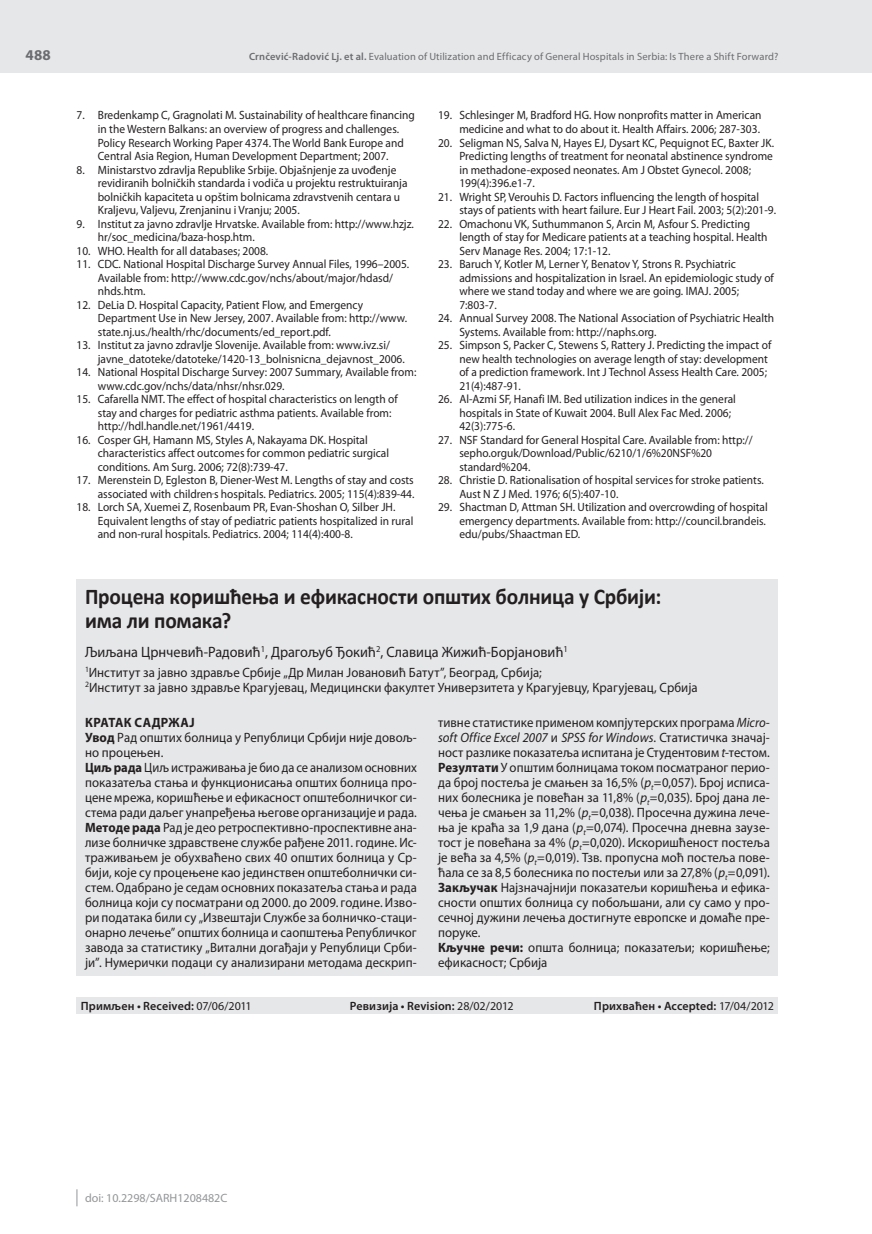
<style>
.page{position:relative;width:872px;height:1234px;background:#fff}
.page>*{position:absolute;margin:0;border:0;box-sizing:border-box;transform-origin:0 0}
.t1{font:700 22.5px/24px "Calibri";letter-spacing:-.01em;color:#231f20;scale:.95 1}
.t2{font:15px "Myriad Pro";color:#231f20;scale:.95 1}
.t3{font:700 15px "Myriad Pro";color:#6c6d70}
.t4{font:13.5px/15px "Myriad Pro";letter-spacing:.005em;color:#231f20;scale:.95 1}
.t5{font:12px/13.5px "Myriad Pro";color:#231f20;scale:.95 1}
.t6{font:600 12px "Myriad Pro";letter-spacing:.01em;color:#231f20}
.t7{font:12px "Myriad Pro";color:#939598}
.t8{font:10.5px "Myriad Pro";letter-spacing:.01em;color:#6c6d70}
.s1{font-weight:600}
.s2{font-weight:700}
.s3{font-style:italic}
.s4{font-weight:400}
</style>
<div class="page">
<div style="left:0;top:0;width:872px;height:72px;background:#e6e7e9"></div>
<svg style="left:77px;top:1189px;width:1px;height:16px"></svg>
<div style="left:77px;top:709px;width:701px;height:266px;background:#e6e7e9"></div>
<div style="left:77px;top:578px;width:701px;height:131px;background:#e6e7e9"></div>
<div style="left:77px;top:997px;width:701px;height:16px;background:#e6e7e9"></div>
<p class="t3" style="left:26px;top:45px;width:27px">488</p>
<p class="t8" style="left:249px;top:50px;width:531px"><span class="s1">Crnčević-Radović Lj. et al.</span> Evaluation of Utilization and Efficacy of General Hospitals in Serbia: Is There a Shift Forward?</p>
<p class="t5" style="left:98px;top:108px;width:335px;text-indent:-21px">7. Bredenkamp C, Gragnolati M. Sustainability of healthcare financing in the Western Balkans: an overview of progress and challenges.<br>Policy Research Working Paper 4374. The World Bank Europe and Central Asia Region, Human Development Department; 2007.</p>
<p class="t5" style="left:98px;top:162px;width:327px;text-indent:-21px">8. Ministarstvo zdravlja Republike Srbije. Objašnjenje za uvođenje revidiranih bolničkih standarda i vodiča u projektu restruktuiranja bolničkih kapaciteta u opštim bolnicama zdravstvenih centara u Kraljevu, Valjevu, Zrenjaninu i Vranju; 2005.</p>
<p class="t5" style="left:98px;top:216px;width:334px;text-indent:-21px">9. Institut za javno zdravlje Hrvatske. Available from: http://www.hzjz. hr/soc_medicina/baza-hosp.htm.</p>
<p class="t5" style="left:77px;top:243px;width:203px">10. WHO. Health for all databases; 2008.</p>
<p class="t5" style="left:98px;top:257px;width:329px;text-indent:-21px">11. CDC. National Hospital Discharge Survey Annual Files, 1996–2005.<br>Available from: http://www.cdc.gov/nchs/about/major/hdasd/ nhds.htm.</p>
<p class="t5" style="left:98px;top:297px;width:327px;text-indent:-21px">12. DeLia D. Hospital Capacity, Patient Flow, and Emergency<br>Department Use in New Jersey, 2007. Available from: http://www. state.nj.us./health/rhc/documents/ed_report.pdf.</p>
<p class="t5" style="left:98px;top:338px;width:324px;text-indent:-21px">13. Institut za javno zdravlje Slovenije. Available from: www.ivz.si/ javne_datoteke/datoteke/1420-13_bolnisnicna_dejavnost_2006.</p>
<p class="t5" style="left:98px;top:365px;width:337px;text-indent:-21px">14. National Hospital Discharge Survey: 2007 Summary, Available from: www.cdc.gov/nchs/data/nhsr/nhsr.029.</p>
<p class="t5" style="left:98px;top:392px;width:317px;text-indent:-21px">15. Cafarella NMT. The effect of hospital characteristics on length of stay and charges for pediatric asthma patients. Available from: http://hdl.handle.net/1961/4419.</p>
<p class="t5" style="left:98px;top:432px;width:308px;text-indent:-21px">16. Cosper GH, Hamann MS, Styles A, Nakayama DK. Hospital characteristics affect outcomes for common pediatric surgical conditions. Am Surg. 2006; 72(8):739-47.</p>
<p class="t5" style="left:77px;top:473px;width:357px;text-align:right">17. Merenstein D, Egleston B, Diener-West M. Lengths of stay and costs associated with children<sup>,</sup>s hospitals. Pediatrics. 2005; 115(4):839-44.</p>
<p class="t5" style="left:98px;top:500px;width:334px;text-indent:-21px">18. Lorch SA, Xuemei Z, Rosenbaum PR, Evan-Shoshan O, Silber JH.<br>Equivalent lengths of stay of pediatric patients hospitalized in rural and non-rural hospitals. Pediatrics. 2004; 114(4):400-8.</p>
<p class="t5" style="left:438px;top:108px;width:342px;text-align:right">19. Schlesinger M, Bradford HG. How nonprofits matter in American medicine and what to do about it. Health Affairs. 2006; 287-303.</p>
<p class="t5" style="left:459px;top:135px;width:333px;text-indent:-21px">20. Seligman NS, Salva N, Hayes EJ, Dysart KC, Pequignot EC, Baxter JK.<br>Predicting lengths of treatment for neonatal abstinence syndrome in methadone-exposed neonates. Am J Obstet Gynecol. 2008; 199(4):396.e1-7.</p>
<p class="t5" style="left:459px;top:189px;width:335px;text-indent:-21px">21. Wright SP, Verouhis D. Factors influencing the length of hospital stays of patients with heart failure. Eur J Heart Fail. 2003; 5(2):201-9.</p>
<p class="t5" style="left:459px;top:216px;width:326px;text-indent:-21px">22. Omachonu VK, Suthummanon S, Arcin M, Asfour S. Predicting length of stay for Medicare patients at a teaching hospital. Health<br>Serv Manage Res. 2004; 17:1-12.</p>
<p class="t5" style="left:459px;top:257px;width:333px;text-indent:-21px">23. Baruch Y, Kotler M, Lerner Y, Benatov Y, Strons R. Psychiatric admissions and hospitalization in Israel. An epidemiologic study of where we stand today and where we are going. IMAJ. 2005; 7:803-7.</p>
<p class="t5" style="left:459px;top:311px;width:333px;text-indent:-21px">24. Annual Survey 2008. The National Association of Psychiatric Health<br>Systems. Available from: http://naphs.org.</p>
<p class="t5" style="left:459px;top:338px;width:330px;text-indent:-21px">25. Simpson S, Packer C, Stewens S, Rattery J. Predicting the impact of new health technologies on average length of stay: development of a prediction framework. Int J Technol Assess Health Care. 2005; 21(4):487-91.</p>
<p class="t5" style="left:459px;top:392px;width:292px;text-indent:-21px">26. Al-Azmi SF, Hanafi IM. Bed utilization indices in the general hospitals in State of Kuwait 2004. Bull Alex Fac Med. 2006;<br>42(3):775-6.</p>
<p class="t5" style="left:459px;top:432px;width:310px;text-indent:-21px">27. NSF Standard for General Hospital Care. Available from: http:// sepho.orguk/Download/Public/6210/1/6%20NSF%20 standard%204.</p>
<p class="t5" style="left:459px;top:473px;width:322px;text-indent:-21px">28. Christie D. Rationalisation of hospital services for stroke patients.<br>Aust N Z J Med. 1976; 6(5):407-10.</p>
<p class="t5" style="left:459px;top:500px;width:326px;text-indent:-21px">29. Shactman D, Attman SH. Utilization and overcrowding of hospital emergency departments. Available from: http://council.brandeis. edu/pubs/Shaactman ED.</p>
<h1 class="t1" style="left:85px;top:584px;width:608px">Процена коришћења и ефикасности општих болница у Србији: има ли помака?</h1>
<p class="t2" style="left:85px;top:643px;width:510px">Љиљана Црнчевић-Радовић<sup>1</sup>, Драгољуб Ђокић<sup>2</sup>, Славица Жижић-Борјановић<sup>1</sup></p>
<p class="t4" style="left:85px;top:664px;width:646px"><sup>1</sup>Институт за јавно здравље Србије „Др Милан Јовановић Батут”, Београд, Србија;<br><sup>2</sup>Институт за јавно здравље Крагујевац, Медицински факултет Универзитета у Крагујевцу, Крагујевац, Србија</p>
<p class="t4" style="left:85px;top:714px;width:351px"><span class="s2">КРАТАК САДРЖАЈ<br>Увод</span> Рад општих болница у Републици Србији није довољ&shy;но процењен.<br><span class="s2">Циљ рада</span> Циљ истраживања је био да се анализом основних показатеља стања и функционисања општих болница про&shy;цене мрежа, коришћење и ефикасност општеболничког си&shy;стема ради даљег унапређења његове организације и рада.<br><span class="s2">Методе рада</span> Рад је део ретроспективно-проспективне ана&shy;лизе болничке здравствене службе рађене 2011. године. Ис&shy;траживањем је обухваћено свих 40 општих болница у Ср&shy;бији, које су процењене као јединствен општеболнички си&shy;стем. Одабрано је седам основних показатеља стања и рада болница који су посматрани од 2000. до 2009. године. Изво&shy;ри података били су „Извештаји Службе за болничко-стаци&shy;онарно лечење” општих болница и саопштења Републичког завода за статистику „Витални догађаји у Републици Срби&shy;ји”. Нумерички подаци су анализирани методама дескрип-</p>
<p class="t4" style="left:438px;top:714px;width:351px">тивне статистике применом компјутерских програма <span class="s3">Micro&shy;soft Office Excel 2007</span> и <span class="s3">SPSS for Windows</span>. Статистичка значај&shy;ност разлике показатеља испитана је Студентовим <span class="s3">t</span>-тестом.<br><span class="s2">Резултати</span> У општим болницама током посматраног перио&shy;да број постеља је смањен за 16,5% (<span class="s3">p</span><sub>t</sub>=0,057). Број исписа&shy;них болесника је повећан за 11,8% (<span class="s3">p</span><sub>t</sub>=0,035). Број дана ле&shy;чења је смањен за 11,2% (<span class="s3">p</span><sub>t</sub>=0,038). Просечна дужина лече&shy;ња је краћа за 1,9 дана (<span class="s3">p</span><sub>t</sub>=0,074). Просечна дневна заузе&shy;тост је повећана за 4% (<span class="s3">p</span><sub>t</sub>=0,020). Искоришћеност постеља је већа за 4,5% (<span class="s3">p</span><sub>t</sub>=0,019). Тзв. пропусна моћ постеља пове&shy;ћала се за 8,5 болесника по постељи или за 27,8% (<span class="s3">p</span><sub>t</sub>=0,091).<br><span class="s2">Закључак</span> Најзначајнији показатељи коришћења и ефика&shy;сности општих болница су побољшани, али су само у про&shy;сечној дужини лечења достигнуте европске и домаће пре&shy;поруке.<br><span class="s2">Кључне речи:</span> општа болница; показатељи; коришћење; ефикасност; Србија</p>
<p class="t6" style="left:81px;top:997px;width:172px">Примљен • Received: <span class="s4">07/06/2011</span></p>
<p class="t6" style="left:350px;top:997px;width:165px">Ревизија • Revision: <span class="s4">28/02/2012</span></p>
<p class="t6" style="left:594px;top:997px;width:182px">Прихваћен • Accepted: <span class="s4">17/04/2012</span></p>
<p class="t7" style="left:85px;top:1190px;width:144px">doi: 10.2298/SARH1208482C</p>
</div>
